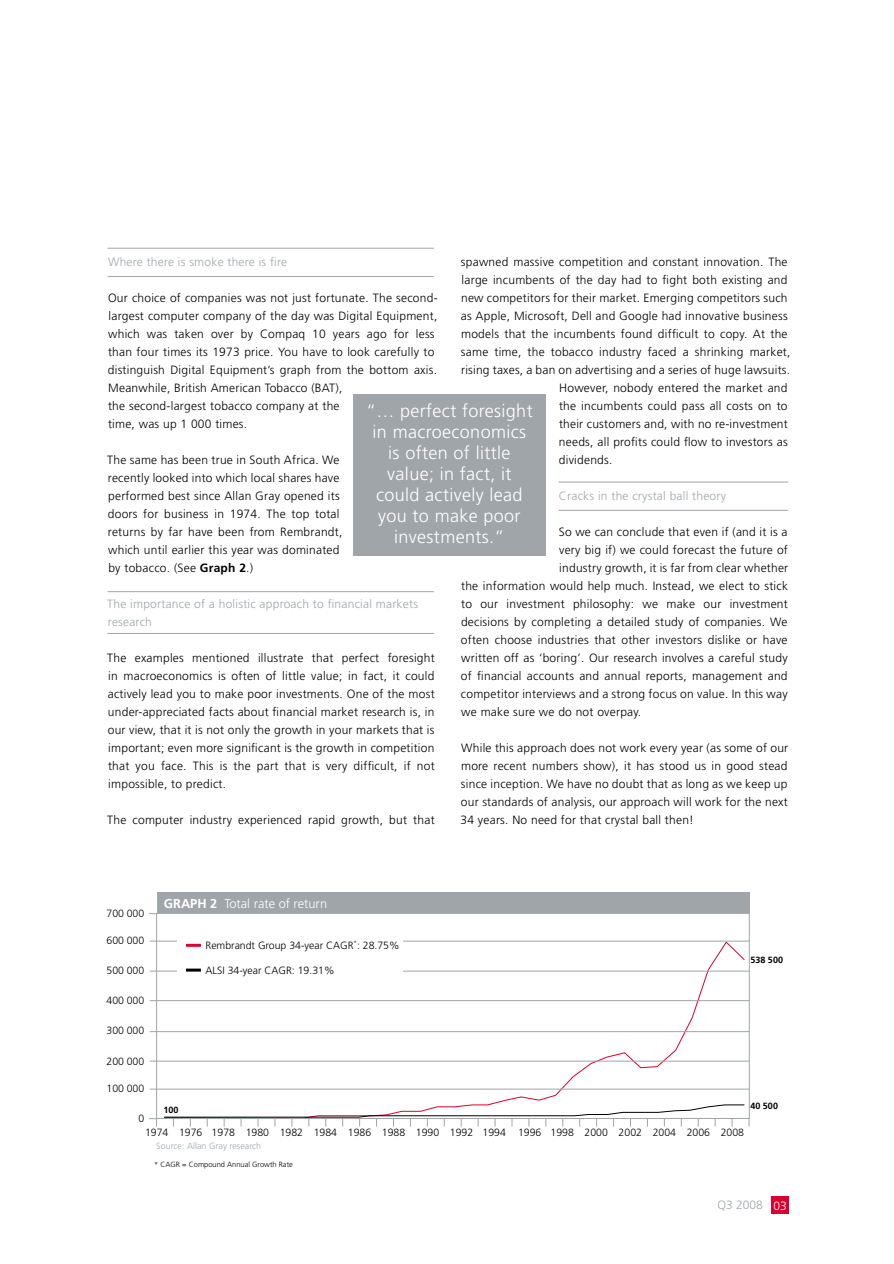
<style>
.page{position:relative;width:894px;height:1264px;background:#fff}
.page>*{position:absolute;margin:0;border:0;box-sizing:border-box;transform-origin:0 0}
.t1{font:300 18px/21px "Frutiger";letter-spacing:.02em;color:#fff;text-align:center}
.t2{font:300 12.75px "Frutiger";color:#fff}
.t3{font:300 12px/18px "Frutiger";letter-spacing:.02em;color:#000}
.t4{font:300 12px/18px "Frutiger";letter-spacing:.02em;color:#a0a5a9}
.t5{font:300 10.5px "Frutiger";color:#000}
.t6{font:300 9px "Frutiger";color:#a0a5a9}
.t7{font:700 9px "Frutiger";color:#000}
.t8{font:300 7.5px "Frutiger";color:#000}
.s1{font-weight:700}
.s2{color:#fff}
</style>
<div class="page">
<div style="left:771px;top:1196px;width:17px;height:17px;background:#dc002e"></div>
<hr style="left:107px;top:633px;width:327px;height:1px;background:#a0a5a9">
<hr style="left:107px;top:591px;width:327px;height:1px;background:#a0a5a9">
<hr style="left:107px;top:276px;width:327px;height:1px;background:#a0a5a9">
<hr style="left:107px;top:248px;width:327px;height:1px;background:#a0a5a9">
<hr style="left:150px;top:970px;width:599px;height:1px;background:#a0a5a9">
<hr style="left:150px;top:940px;width:599px;height:1px;background:#a0a5a9">
<hr style="left:150px;top:1000px;width:599px;height:1px;background:#a0a5a9">
<hr style="left:150px;top:1031px;width:599px;height:1px;background:#a0a5a9">
<hr style="left:150px;top:1060px;width:599px;height:1px;background:#a0a5a9">
<hr style="left:150px;top:1088px;width:599px;height:1px;background:#a0a5a9">
<div style="left:157px;top:892px;width:592px;height:21px;background:#a0a5a9"></div>
<svg style="left:149px;top:1118px;width:8px;height:8px"></svg>
<svg style="left:163px;top:1118px;width:586px;height:8px"></svg>
<hr style="left:558px;top:510px;width:230px;height:1px;background:#a0a5a9">
<hr style="left:558px;top:481px;width:230px;height:1px;background:#a0a5a9">
<div style="left:353px;top:394px;width:192px;height:162px;background:#a0a5a9"></div>
<svg style="left:156px;top:913px;width:593px;height:205px"></svg>
<p class="t4" style="left:108px;top:253px;width:180px">Where there is smoke there is fire</p>
<p class="t3" style="left:108px;top:289px;width:331px">Our choice of companies was not just fortunate. The second&shy;largest computer company of the day was Digital Equipment, which was taken over by Compaq 10 years ago for less than four times its 1973 price. You have to look carefully to distinguish Digital Equipment’s graph from the bottom axis.<br>Meanwhile, British American Tobacco (BAT),<br>the second-largest tobacco company at the<br>time, was up 1 000 times.</p>
<p class="t3" style="left:107px;top:451px;width:237px">The same has been true in South Africa. We recently looked into which local shares have performed best since Allan Gray opened its doors for business in 1974. The top total returns by far have been from Rembrandt, which until earlier this year was dominated by tobacco. (See <span class="s1">Graph 2</span>.)</p>
<p class="t4" style="left:107px;top:595px;width:312px">The importance of a holistic approach to financial markets research</p>
<p class="t3" style="left:107px;top:649px;width:329px;text-align:justify">The examples mentioned illustrate that perfect foresight in macroeconomics is often of little value; in fact, it could actively lead you to make poor investments. One of the most under-appreciated facts about financial market research is, in our view, that it is not only the growth in your markets that is important; even more significant is the growth in competition that you face. This is the part that is very difficult, if not impossible, to predict.</p>
<p class="t3" style="left:107px;top:811px;width:329px">The computer industry experienced rapid growth, but that</p>
<p class="t3" style="left:461px;top:253px;width:328px">spawned massive competition and constant innovation. The</p>
<p class="t3" style="left:461px;top:271px;width:327px">large incumbents of the day had to fight both existing and</p>
<p class="t3" style="left:461px;top:289px;width:328px">new competitors for their market. Emerging competitors such</p>
<p class="t3" style="left:461px;top:307px;width:328px">as Apple, M icrosoft, Dell and Google had innovative business</p>
<p class="t3" style="left:461px;top:325px;width:328px">models that the incumbents found difficult to copy. At the</p>
<p class="t3" style="left:461px;top:343px;width:331px">same time, the tobacco industry faced a shrinking market,</p>
<p class="t3" style="left:461px;top:361px;width:330px">rising taxes, a ban on advertising and a series of huge lawsuits.</p>
<p class="t3" style="left:559px;top:379px;width:230px">However, nobody entered the market and</p>
<p class="t3" style="left:559px;top:397px;width:230px">the incumbents could pass all costs on to</p>
<p class="t3" style="left:559px;top:415px;width:230px">their customers and, with no re-investment</p>
<p class="t3" style="left:559px;top:433px;width:230px">needs, all profits could flow to investors as</p>
<p class="t3" style="left:559px;top:451px;width:55px">dividends.</p>
<p class="t4" style="left:559px;top:487px;width:169px">Cracks in the crystal ball theory</p>
<p class="t3" style="left:558px;top:523px;width:230px">So we can conclude that even if (and it is a</p>
<p class="t3" style="left:559px;top:541px;width:230px">very big if) we could forecast the future of</p>
<p class="t3" style="left:559px;top:559px;width:230px">industry growth, it is far from clear whether</p>
<p class="t3" style="left:461px;top:577px;width:328px">the information would help much. Instead, we elect to stick</p>
<p class="t3" style="left:461px;top:595px;width:328px">to our investment philosophy: we make our investment</p>
<p class="t3" style="left:461px;top:613px;width:328px">decisions by completing a detailed study of companies. We</p>
<p class="t3" style="left:461px;top:631px;width:328px">often choose industries that other investors dislike or have</p>
<p class="t3" style="left:461px;top:649px;width:328px">written off as ‘boring’. Our research involves a careful study</p>
<p class="t3" style="left:461px;top:667px;width:328px">of financial accounts and annual reports, management and</p>
<p class="t3" style="left:461px;top:685px;width:328px">competitor interviews and a strong focus on value. In this way</p>
<p class="t3" style="left:461px;top:703px;width:181px">we make sure we do not overpay.</p>
<p class="t3" style="left:460px;top:739px;width:329px;text-align:justify">While this approach does not work every year (as some of our more recent numbers show), it has stood us in good stead since inception. We have no doubt that as long as we keep up our standards of analysis, our approach will work for the next 34 years. No need for that crystal ball then!</p>
<h1 class="t1" style="left:366px;top:400px;width:168px">“… perfect foresight in macroeconomics is often of little value; in fact, it could actively lead you to make poor investments.”</h1>
<p class="t5" style="left:106px;top:907px;width:39px">700 000</p>
<p class="t5" style="left:106px;top:934px;width:39px">600 000</p>
<p class="t5" style="left:106px;top:964px;width:39px">500 000</p>
<p class="t5" style="left:106px;top:994px;width:39px">400 000</p>
<p class="t5" style="left:106px;top:1024px;width:39px">300 000</p>
<p class="t5" style="left:106px;top:1055px;width:39px">200 000</p>
<p class="t5" style="left:106px;top:1082px;width:39px">100 000</p>
<p class="t5" style="left:138px;top:1112px;width:7px">0</p>
<p class="t2" style="left:164px;top:896px;width:165px"><span class="s1">GRAPH 2</span> Total rate of return</p>
<p class="t5" style="left:205px;top:939px;width:196px">Rembrandt Group 34-year CAGR<sup>*</sup>: 28.75%</p>
<p class="t5" style="left:205px;top:964px;width:130px">ALSI 34-year CAGR: 19.31%</p>
<p class="t7" style="left:163px;top:1104px;width:17px">100</p>
<p class="t7" style="left:750px;top:954px;width:34px">538 500</p>
<p class="t7" style="left:750px;top:1100px;width:29px">40 500</p>
<p class="t5" style="left:145px;top:1125px;width:600px">1974 1976 1978 1980 1982 1984 1986 1988 1990 1992 1994 1996 1998 2000 2002 2004 2006 2008</p>
<p class="t6" style="left:156px;top:1140px;width:107px">Source: Allan Gray research</p>
<p class="t8" style="left:154px;top:1160px;width:140px">* CAGR = Compound Annual Growth Rate</p>
<p class="t4" style="left:717px;top:1196px;width:71px">Q3 2008 <span class="s2">03</span></p>
</div>
